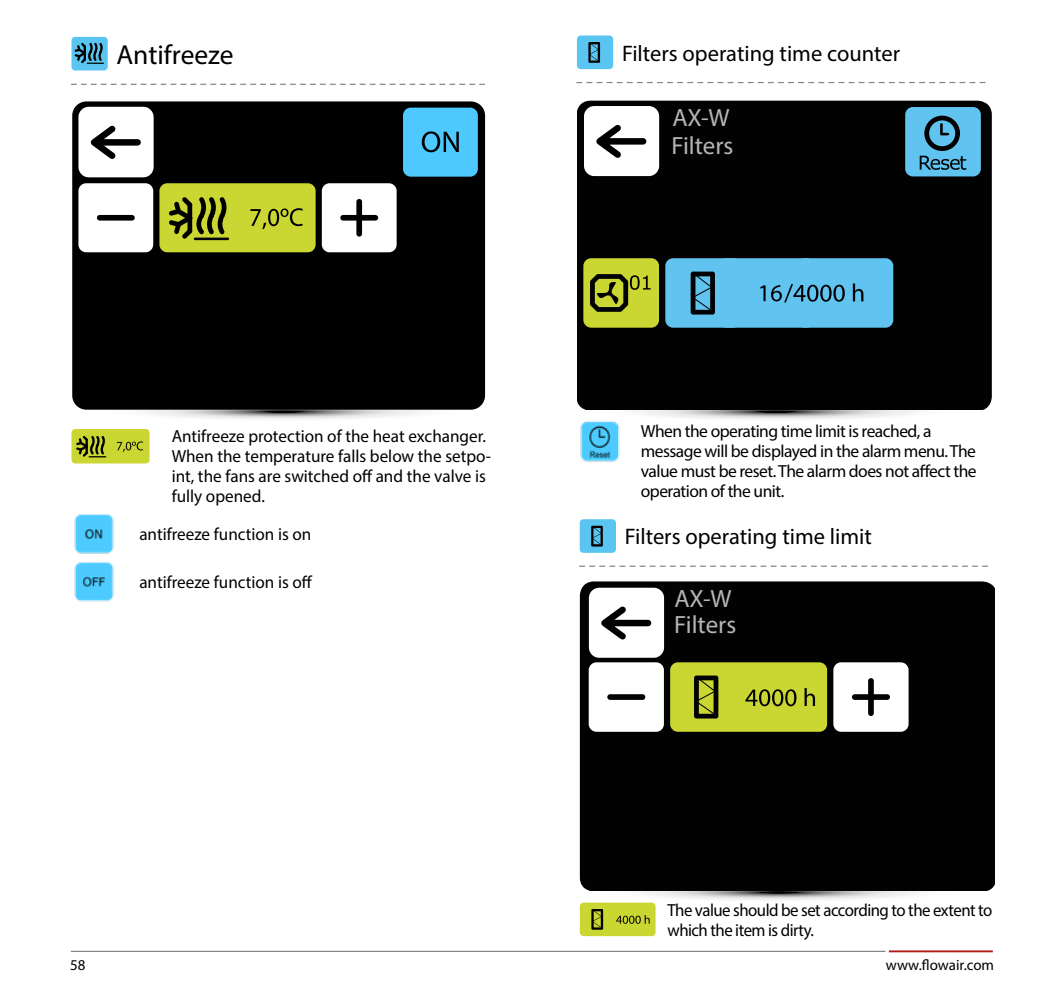
<style>
.page{position:relative;width:1063px;height:993px;background:#fff}
.page>*{position:absolute;margin:0;border:0;box-sizing:border-box;transform-origin:0 0}
.t1{font:27.5px "Myriad Pro";color:#000}
.t2{font:25px "Myriad Pro";color:#b5b5b5}
.t3{font:22.5px "Myriad Pro";color:#000}
.t4{font:17.5px/20px "Myriad Pro";color:#000}
.t5{font:17.5px/20px "Myriad Pro";letter-spacing:-.03em;color:#000}
.t6{font:17.5px/20px "Myriad Pro";letter-spacing:-.03em;color:#000;scale:.96 1}
.t7{font:15px "Myriad Pro";color:#000}
</style>
<div class="page">
<hr style="left:71px;top:950px;width:814px;height:1px;background:#878787">
<hr style="left:890px;top:950px;width:102px;height:1px;background:#b11917">
<svg style="left:577px;top:399px;width:409px;height:20px"></svg>
<svg style="left:577px;top:82px;width:408px;height:1px"></svg>
<div style="left:577px;top:35px;width:36px;height:34px;background:#5bc5f2;border-radius:4px"></div>
<svg style="left:588px;top:42px;width:12px;height:21px"></svg>
<div style="left:578px;top:101px;width:414px;height:308px;background:#020203;border-radius:14px"></div>
<div style="left:583px;top:258px;width:76px;height:69px;background:#cad632;border-radius:8px"></div>
<svg style="left:590px;top:274px;width:61px;height:38px"></svg>
<div style="left:905px;top:107px;width:76px;height:69px;background:#61c4f0;border-radius:8px"></div>
<svg style="left:920px;top:116px;width:47px;height:54px"></svg>
<div style="left:665px;top:258px;width:76px;height:69px;background:#61c4f0;border-radius:8px"></div>
<div style="left:797px;top:258px;width:96px;height:69px;background:#61c4f0;border-radius:8px"></div>
<div style="left:718px;top:258px;width:97px;height:69px;background:#61c4f0;border-radius:8px"></div>
<svg style="left:691px;top:271px;width:24px;height:43px"></svg>
<svg style="left:853px;top:283px;width:10px;height:18px"></svg>
<svg style="left:584px;top:106px;width:75px;height:70px;background:#dfdfdf"></svg>
<img style="left:578px;top:418px;width:45px;height:44px">
<svg style="left:760px;top:284px;width:85px;height:18px"></svg>
<svg style="left:580px;top:565px;width:408px;height:1px"></svg>
<div style="left:580px;top:519px;width:36px;height:33px;background:#5bc5f2;border-radius:4px"></div>
<svg style="left:591px;top:525px;width:12px;height:21px"></svg>
<div style="left:580px;top:581px;width:414px;height:308px;background:#020203"></div>
<div style="left:913px;top:815px;width:76px;height:69px;background:#020203;border-radius:8px"></div>
<svg style="left:956px;top:677px;width:17px;height:42px"></svg>
<div style="left:929px;top:695px;width:42px;height:6px;background:#020203;border-radius:3px"></div>
<svg style="left:928px;top:597px;width:17px;height:34px"></svg>
<div style="left:930px;top:611px;width:29px;height:6px;background:#020203;border-radius:3px"></div>
<svg style="left:954px;top:611px;width:20px;height:35px"></svg>
<div style="left:930px;top:641px;width:29px;height:5px;background:#020203;border-radius:3px"></div>
<svg style="left:893px;top:615px;width:16px;height:15px"></svg>
<svg style="left:910px;top:676px;width:18px;height:42px"></svg>
<div style="left:884px;top:695px;width:42px;height:5px;background:#020203;border-radius:3px"></div>
<div style="left:833px;top:662px;width:76px;height:69px;background:#fff;border-radius:8px"></div>
<div style="left:868px;top:678px;width:6px;height:37px;background:#020203;border-radius:3px"></div>
<div style="left:852px;top:694px;width:38px;height:5px;background:#020203;border-radius:3px"></div>
<div style="left:589px;top:662px;width:75px;height:69px;background:#fff;border-radius:8px"></div>
<div style="left:607px;top:694px;width:38px;height:5px;background:#020203;border-radius:3px"></div>
<div style="left:670px;top:662px;width:157px;height:69px;background:#cad632;border-radius:8px"></div>
<svg style="left:745px;top:689px;width:51px;height:17px"></svg>
<svg style="left:805px;top:688px;width:10px;height:17px"></svg>
<svg style="left:589px;top:587px;width:75px;height:70px"></svg>
<svg style="left:694px;top:675px;width:24px;height:43px"></svg>
<div style="left:580px;top:902px;width:76px;height:33px;background:#cad632;border-radius:4px"></div>
<svg style="left:579px;top:880px;width:409px;height:49px"></svg>
<svg style="left:73px;top:399px;width:412px;height:20px"></svg>
<div style="left:72px;top:101px;width:413px;height:308px;background:#000;border-radius:14px"></div>
<div style="left:403px;top:108px;width:75px;height:69px;background:#4dc9ff;border-radius:8px"></div>
<div style="left:322px;top:183px;width:75px;height:69px;background:#fff;border-radius:8px"></div>
<div style="left:356px;top:199px;width:6px;height:37px;background:#000;border-radius:3px"></div>
<div style="left:340px;top:215px;width:38px;height:5px;background:#000;border-radius:3px"></div>
<div style="left:78px;top:183px;width:75px;height:69px;background:#fff;border-radius:8px"></div>
<div style="left:97px;top:215px;width:38px;height:5px;background:#000;border-radius:3px"></div>
<svg style="left:78px;top:107px;width:76px;height:70px;background:#dcdcdc"></svg>
<svg style="left:71px;top:84px;width:414px;height:1px"></svg>
<div style="left:71px;top:37px;width:37px;height:33px;background:#5bc5f2;border-radius:4px"></div>
<svg style="left:75px;top:43px;width:29px;height:21px"></svg>
<svg style="left:421px;top:118px;width:57px;height:48px"></svg>
<div style="left:159px;top:183px;width:157px;height:69px;background:#cad632;border-radius:8px"></div>
<svg style="left:169px;top:197px;width:58px;height:41px"></svg>
<hr style="left:194px;top:237px;width:35px;height:3px;background:#000">
<svg style="left:250px;top:208px;width:53px;height:21px"></svg>
<div style="left:71px;top:429px;width:79px;height:34px;background:#cad632;border-radius:4px"></div>
<svg style="left:76px;top:436px;width:30px;height:21px"></svg>
<svg style="left:117px;top:441px;width:26px;height:11px"></svg>
<img style="left:74px;top:514px;width:40px;height:40px">
<img style="left:74px;top:561px;width:40px;height:41px">
<h1 class="t1" style="left:117px;top:38px;width:119px">Antifreeze</h1>
<p class="t4" style="left:172px;top:426px;width:321px">Antifreeze protection of the heat exchanger.<br>When the temperature falls below the setpo&shy;int, the fans are switched off and the valve is fully opened.</p>
<p class="t4" style="left:139px;top:524px;width:173px">antifreeze function is on</p>
<p class="t4" style="left:139px;top:571px;width:175px">antifreeze function is off</p>
<p class="t3" style="left:622px;top:39px;width:280px">Filters operating time counter</p>
<h2 class="t2" style="left:672px;top:102px;width:59px">AX-W</h2>
<h2 class="t2" style="left:672px;top:130px;width:63px">Filters</h2>
<p class="t5" style="left:641px;top:420px;width:337px">When the operating time limit is reached, a message will be displayed in the alarm menu. The value must be reset. The alarm does not affect the operation of the unit.</p>
<p class="t3" style="left:625px;top:523px;width:249px">Filters operating time limit</p>
<h2 class="t2" style="left:675px;top:583px;width:59px">AX-W</h2>
<h2 class="t2" style="left:674px;top:609px;width:64px">Filters</h2>
<p class="t6" style="left:667px;top:899px;width:340px">The value should be set according to the extent to which the item is dirty.</p>
<p class="t7" style="left:70px;top:955px;width:17px">58</p>
<p class="t7" style="left:886px;top:955px;width:110px">www.flowair.com</p>
</div>
